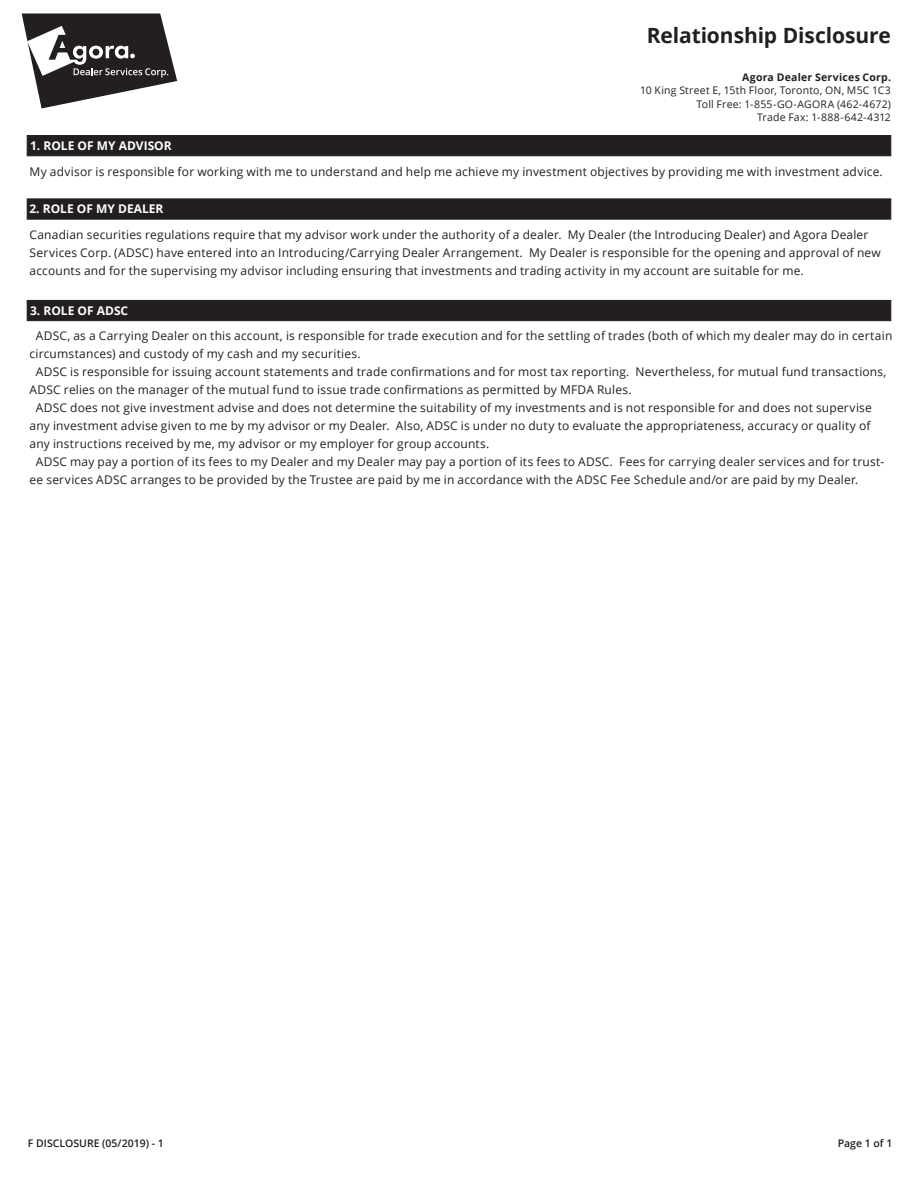
<style>
.page{position:relative;width:918px;height:1188px;background:#fff}
.page>*{position:absolute;margin:0;border:0;box-sizing:border-box;transform-origin:0 0}
.t1{font:700 21px "Open Sans";letter-spacing:-.005em;color:#231f20}
.t2{font:12px/18px "Open Sans";letter-spacing:.015em;color:#231f20}
.t3{font:700 12px "Open Sans";color:#fff}
.t4{font:10.5px "Open Sans";letter-spacing:.02em;color:#231f20}
.t5{font:600 10.5px "Open Sans";color:#231f20}
.t6{font:700 10.5px "Open Sans";letter-spacing:.02em;color:#231f20}
</style>
<div class="page">
<svg style="left:22px;top:14px;width:155px;height:94px"></svg>
<div style="left:27px;top:135px;width:864px;height:21px;background:#231f20;border:1px solid #231f20"></div>
<div style="left:27px;top:199px;width:864px;height:20px;background:#231f20"></div>
<div style="left:27px;top:300px;width:864px;height:21px;background:#231f20;border:1px solid #231f20"></div>
<p class="t1" style="left:647px;top:21px;width:246px">Relationship Disclosure</p>
<p class="t3" style="left:30px;top:137px;width:143px">1. ROLE OF MY ADVISOR</p>
<p class="t6" style="left:742px;top:70px;width:150px">Agora Dealer Services Corp.</p>
<p class="t4" style="left:640px;top:83px;width:252px">10 King Street E, 15th Floor, Toronto, ON, M5C 1C3</p>
<p class="t4" style="left:696px;top:97px;width:196px">Toll Free: 1-855-GO-AGORA (462-4672)</p>
<p class="t4" style="left:757px;top:110px;width:135px">Trade Fax: 1-888-642-4312</p>
<p class="t2" style="left:30px;top:162px;width:855px">My advisor is responsible for working with me to understand and help me achieve my investment objectives by providing me with investment advice.</p>
<p class="t3" style="left:29px;top:200px;width:135px">2. ROLE OF MY DEALER</p>
<p class="t2" style="left:30px;top:225px;width:853px">Canadian securities regulations require that my advisor work under the authority of a dealer. My Dealer (the Introducing Dealer) and Agora Dealer<br>Services Corp. (ADSC) have entered into an Introducing/Carrying Dealer Arrangement. My Dealer is responsible for the opening and approval of new accounts and for the supervising my advisor including ensuring that investments and trading activity in my account are suitable for me.</p>
<p class="t3" style="left:30px;top:302px;width:100px">3. ROLE OF ADSC</p>
<p class="t2" style="left:36px;top:327px;width:858px">ADSC, as a Carrying Dealer on this account, is responsible for trade execution and for the settling of trades (both of which my dealer may do in certain</p>
<p class="t2" style="left:30px;top:345px;width:333px">circumstances) and custody of my cash and my securities.</p>
<p class="t2" style="left:36px;top:363px;width:852px">ADSC is responsible for issuing account statements and trade confirmations and for most tax reporting. Nevertheless, for mutual fund transactions,</p>
<p class="t2" style="left:30px;top:381px;width:603px">ADSC relies on the manager of the mutual fund to issue trade confirmations as permitted by MFDA Rules.</p>
<p class="t2" style="left:36px;top:399px;width:838px">ADSC does not give investment advise and does not determine the suitability of my investments and is not responsible for and does not supervise</p>
<p class="t2" style="left:30px;top:417px;width:843px">any investment advise given to me by my advisor or my Dealer. Also, ADSC is under no duty to evaluate the appropriateness, accuracy or quality of</p>
<p class="t2" style="left:30px;top:435px;width:461px">any instructions received by me, my advisor or my employer for group accounts.</p>
<p class="t2" style="left:36px;top:453px;width:850px">ADSC may pay a portion of its fees to my Dealer and my Dealer may pay a portion of its fees to ADSC. Fees for carrying dealer services and for trust-</p>
<p class="t2" style="left:30px;top:471px;width:830px">ee services ADSC arranges to be provided by the Trustee are paid by me in accordance with the ADSC Fee Schedule and/or are paid by my Dealer.</p>
<p class="t5" style="left:28px;top:1136px;width:138px">F DISCLOSURE (05/2019) - 1</p>
<p class="t5" style="left:838px;top:1136px;width:56px">Page 1 of 1</p>
</div>
